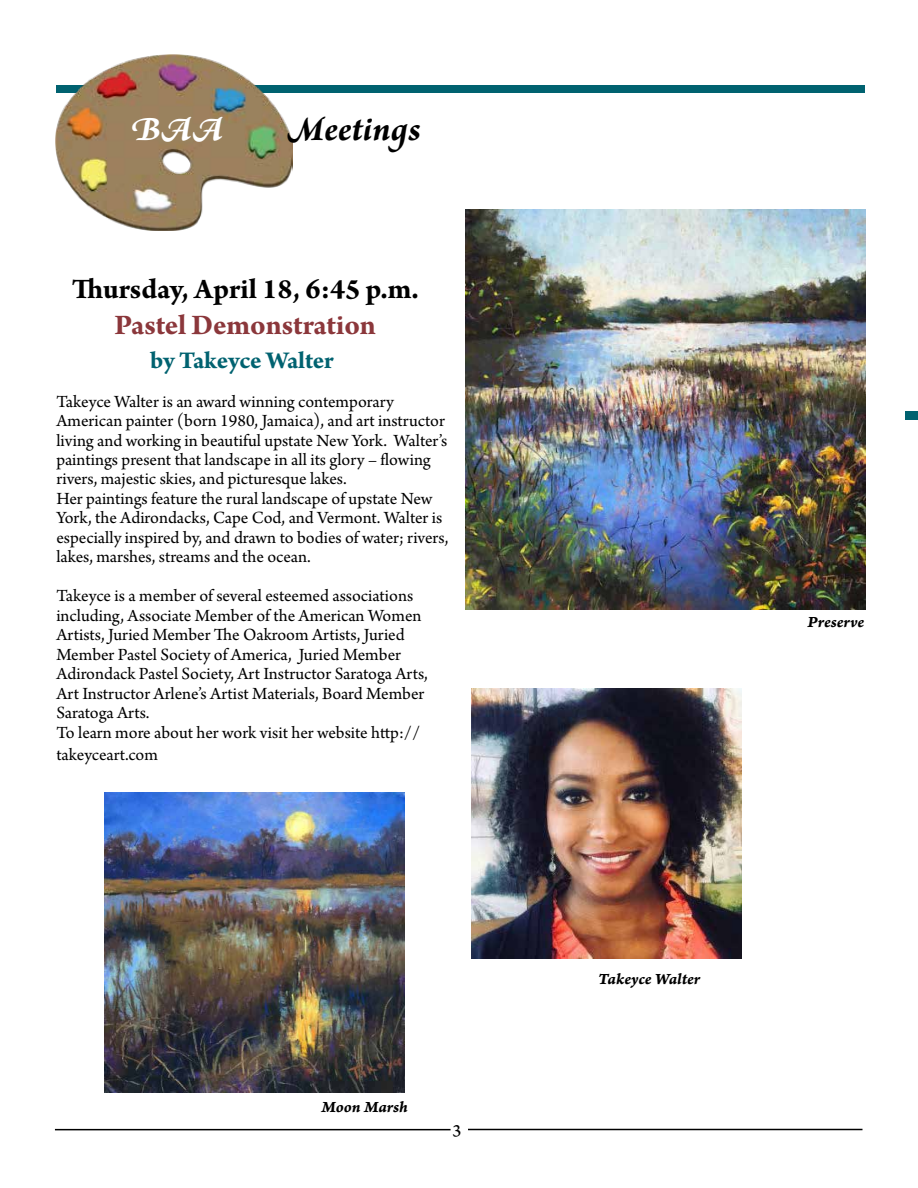
<style>
.page{position:relative;width:918px;height:1188px;background:#fff}
.page>*{position:absolute;margin:0;border:0;box-sizing:border-box;transform-origin:0 0}
.t1{font:italic 700 36px "Arno Pro";color:#000}
.t2{font:italic 700 36px "Arno Pro";color:#fff}
.t3{font:700 30px "Arno Pro";color:#000}
.t4{font:700 30px "Arno Pro";letter-spacing:-.005em;color:#8b373b}
.t5{font:700 25.5px "Arno Pro";letter-spacing:-.005em;color:#006270}
.t6{font:18px/19.5px "Arno Pro";color:#000}
.t7{font:18px "Arno Pro Caption";color:#000}
.t8{font:16.5px "Arno Pro Bold Italic Caption";letter-spacing:-.005em;color:#000}
</style>
<div class="page">
<div style="left:56px;top:85px;width:809px;height:8px;background:#006270"></div>
<img style="left:55px;top:54px;width:238px;height:177px">
<hr style="left:55px;top:1129px;width:396px;height:1px;background:#000">
<hr style="left:468px;top:1129px;width:394px;height:1px;background:#000">
<div style="left:905px;top:412px;width:13px;height:8px;background:#006270"></div>
<img style="left:472px;top:688px;width:270px;height:270px">
<img style="left:465px;top:209px;width:401px;height:401px">
<img style="left:104px;top:793px;width:300px;height:300px">
<h1 class="t2" style="left:130px;top:108px;width:94px">BAA</h1>
<h1 class="t1" style="left:287px;top:108px;width:135px">Meetings</h1>
<h2 class="t3" style="left:72px;top:272px;width:349px">Thursday, April 18, 6:45 p.m.</h2>
<h2 class="t4" style="left:115px;top:308px;width:263px">Pastel Demonstration</h2>
<h3 class="t5" style="left:150px;top:345px;width:185px">by Takeyce Walter</h3>
<p class="t6" style="left:56px;top:392px;width:393px">Takeyce Walter is an award winning contemporary American painter (born 1980, Jamaica), and art instructor living and working in beautiful upstate New York. Walter’s paintings present that landscape in all its glory – flowing rivers, majestic skies, and picturesque lakes.<br>Her paintings feature the rural landscape of upstate New York, the Adirondacks, Cape Cod, and Vermont. Walter is especially inspired by, and drawn to bodies of water; rivers, lakes, marshes, streams and the ocean.</p>
<p class="t6" style="left:56px;top:587px;width:373px">Takeyce is a member of several esteemed associations including, Associate Member of the American Women Artists, Juried Member The Oakroom Artists, Juried Member Pastel Society of America, Juried Member Adirondack Pastel Society, Art Instructor Saratoga Arts, Art Instructor Arlene’s Artist Materials, Board Member Saratoga Arts.<br>To learn more about her work visit her website http://</p>
<p class="t6" style="left:56px;top:745px;width:103px">takeyceart.com</p>
<p class="t8" style="left:321px;top:1096px;width:88px">Moon Marsh</p>
<p class="t7" style="left:452px;top:1120px;width:10px">3</p>
<p class="t8" style="left:808px;top:612px;width:58px">Preserve</p>
<p class="t8" style="left:598px;top:968px;width:103px">Takeyce Walter</p>
</div>
